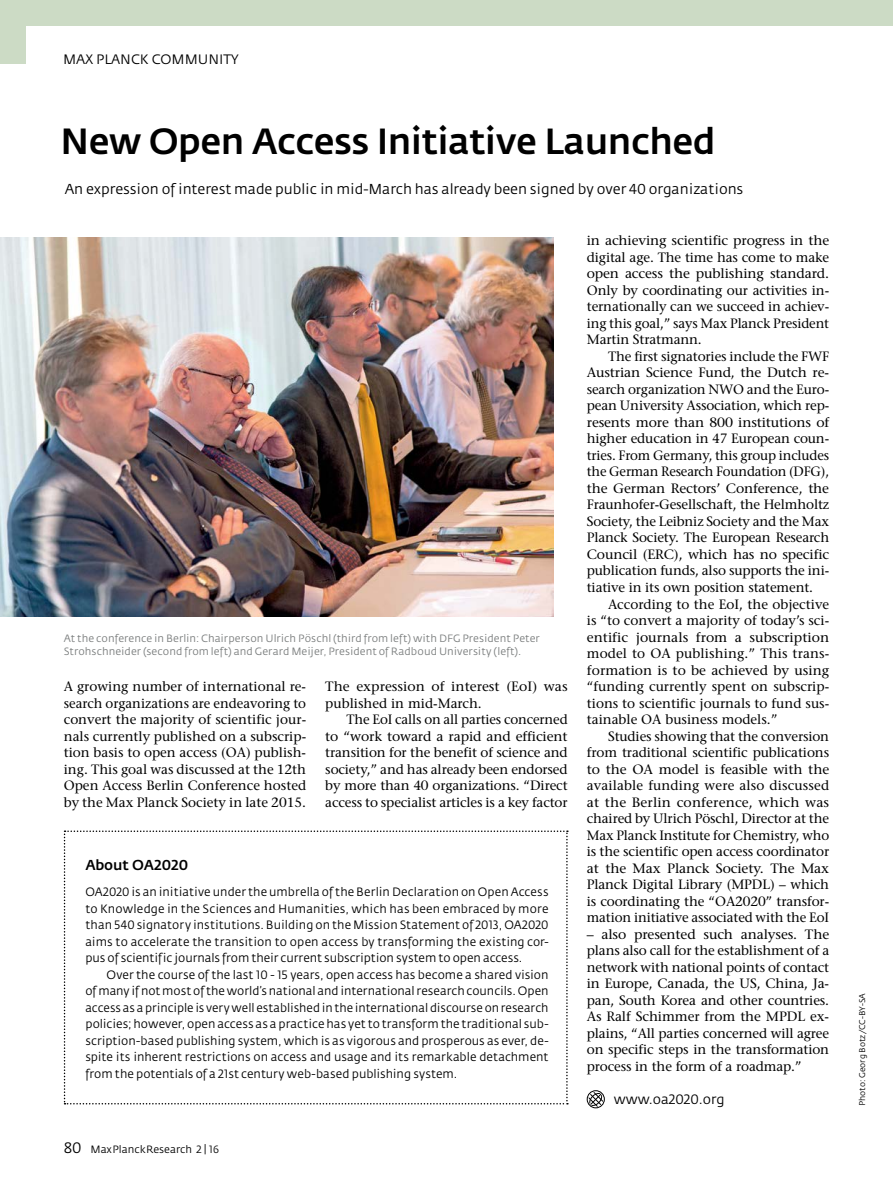
<style>
.page{position:relative;width:893px;height:1191px;background:#fff}
.page>*{position:absolute;margin:0;border:0;box-sizing:border-box;transform-origin:0 0}
.t1{font:500 36px "Fedra Sans";letter-spacing:-.015em;color:#000}
.t2{font:14.25px "Fedra Sans";letter-spacing:-.005em;color:#000}
.t3{font:500 14.25px "Fedra Sans";letter-spacing:-.005em;color:#000}
.t4{font:13.5px/16.5px "Stone Serif";letter-spacing:-.01em;color:#000;text-align:justify}
.t5{font:13.5px "Stone Serif";letter-spacing:.01em;color:#000}
.t6{font:13.5px "Fedra Sans";color:#000}
.t7{font:12px "Fedra Sans";color:#000}
.t8{font:12px "Fedra Sans";color:#000;scale:.96 1}
.t9{font:10.5px/13.5px "Fedra Sans";letter-spacing:.01em;color:#7a7d7d}
.t10{font:10.5px "Fedra Sans";color:#000}
.t11{font:8.25px "Fedra Sans";color:#000}
.s1{font-family:"Fedra Sans Book SC"}
.s2{font-family:"Fedra Sans Medium SC";font-weight:400}
.s3{font-family:"Fedra Sans Book SC";font-size:15px}
</style>
<div class="page">
<div style="left:0;top:0;width:26px;height:64px;background:#ccdbc5"></div>
<div style="left:0;top:0;width:893px;height:26px;background:#ccdbc5"></div>
<img style="left:0;top:237px;width:553px;height:380px">
<svg style="left:64px;top:830px;width:504px;height:274px"></svg>
<svg style="left:586px;top:1090px;width:19px;height:18px"></svg>
<div style="left:587px;top:1090px;width:18px;height:18px;border:1px solid #000;border-radius:50%"></div>
<p class="t6" style="left:63px;top:52px;width:177px">MAX PLANCK COMMUNITY</p>
<p class="t1" style="left:61px;top:121px;width:656px">New Open Access Initiative Launched</p>
<p class="t2" style="left:65px;top:181px;width:680px">An expression of interest made public in mid-March has already been signed by over <span class="s1">40</span> organizations</p>
<p class="t9" style="left:64px;top:631px;width:477px">At the conference in Berlin: Chairperson Ulrich Pöschl (third from left) with DFG President Peter<br>Strohschneider (second from left) and Gerard Meijer, President of Radboud University (left).</p>
<p class="t4" style="left:64px;top:678px;width:244px">A growing number of international re&shy;search organizations are endeavoring to convert the majority of scientific jour&shy;nals currently published on a subscrip&shy;tion basis to open access (OA) publish&shy;ing. This goal was discussed at the 12th Open Access Berlin Conference hosted by the Max Planck Society in late 2015.</p>
<p class="t4" style="left:325px;top:678px;width:244px">The expression of interest (EoI) was</p>
<p class="t4" style="left:325px;top:694px;width:158px">published in mid-March.</p>
<p class="t4" style="left:347px;top:711px;width:223px">The EoI calls on all parties concerned</p>
<p class="t4" style="left:325px;top:727px;width:244px">to “work toward a rapid and efficient</p>
<p class="t4" style="left:325px;top:744px;width:244px">transition for the benefit of science and</p>
<p class="t4" style="left:325px;top:760px;width:244px">society,” and has already been endorsed</p>
<p class="t4" style="left:325px;top:777px;width:244px">by more than 40 organizations. “Direct</p>
<p class="t4" style="left:325px;top:793px;width:244px">access to specialist articles is a key factor</p>
<p class="t3" style="left:85px;top:856px;width:104px">About OA<span class="s2">2020</span></p>
<p class="t7" style="left:85px;top:885px;width:465px">OA<span class="s1">2020</span> is an initiative under the umbrella of the Berlin Declaration on Open Access</p>
<p class="t7" style="left:85px;top:902px;width:465px">to Knowledge in the Sciences and Humanities, which has been embraced by more</p>
<p class="t7" style="left:85px;top:918px;width:465px">than <span class="s1">540</span> signatory institutions. Building on the Mission Statement of <span class="s1">2013</span>, OA<span class="s1">2020</span></p>
<p class="t7" style="left:85px;top:935px;width:465px">aims to accelerate the transition to open access by transforming the existing cor-</p>
<p class="t7" style="left:85px;top:951px;width:439px">pus of scientific journals from their current subscription system to open access.</p>
<p class="t7" style="left:107px;top:968px;width:443px">Over the course of the last <span class="s1">10 - 15</span> years, open access has become a shared vision</p>
<p class="t7" style="left:85px;top:984px;width:465px">of many if not most of the world’s national and international research councils. Open</p>
<p class="t8" style="left:85px;top:1001px;width:484px">access as a principle is very well established in the international discourse on research</p>
<p class="t7" style="left:85px;top:1017px;width:465px">policies; however, open access as a practice has yet to transform the traditional sub-</p>
<p class="t7" style="left:85px;top:1034px;width:465px">scription-based publishing system, which is as vigorous and prosperous as ever, de-</p>
<p class="t7" style="left:85px;top:1050px;width:465px">spite its inherent restrictions on access and usage and its remarkable detachment</p>
<p class="t7" style="left:85px;top:1067px;width:373px">from the potentials of a <span class="s1">21</span>st century web-based publishing system.</p>
<p class="t10" style="left:64px;top:1144px;width:157px"><span class="s3">80</span> MaxPlanckResearch <span class="s1">2 | 16</span></p>
<p class="t4" style="left:587px;top:232px;width:244px">in achieving scientific progress in the</p>
<p class="t4" style="left:587px;top:249px;width:244px">digital age. The time has come to make</p>
<p class="t4" style="left:587px;top:265px;width:244px">open access the publishing standard.</p>
<p class="t4" style="left:587px;top:282px;width:244px">Only by coordinating our activities in-</p>
<p class="t4" style="left:587px;top:298px;width:244px">ternationally can we succeed in achiev-</p>
<p class="t4" style="left:587px;top:315px;width:244px">ing this goal,” says Max Planck President</p>
<p class="t4" style="left:587px;top:331px;width:116px">Martin Stratmann.</p>
<p class="t4" style="left:608px;top:348px;width:223px">The first signatories include the FWF</p>
<p class="t4" style="left:587px;top:364px;width:244px">Austrian Science Fund, the Dutch re-</p>
<p class="t4" style="left:587px;top:381px;width:244px">search organization NWO and the Euro-</p>
<p class="t4" style="left:587px;top:397px;width:244px">pean University Association, which rep-</p>
<p class="t4" style="left:587px;top:414px;width:244px">resents more than 800 institutions of</p>
<p class="t4" style="left:587px;top:430px;width:244px">higher education in 47 European coun-</p>
<p class="t4" style="left:587px;top:447px;width:244px">tries. From Germany, this group includes</p>
<p class="t4" style="left:587px;top:463px;width:244px">the German Research Foundation (DFG),</p>
<p class="t4" style="left:587px;top:480px;width:244px">the German Rectors’ Conference, the</p>
<p class="t4" style="left:587px;top:496px;width:244px">Fraunhofer-Gesellschaft, the Helmholtz</p>
<p class="t4" style="left:587px;top:513px;width:244px">Society, the Leibniz Society and the Max</p>
<p class="t4" style="left:587px;top:529px;width:244px">Planck Society. The European Research</p>
<p class="t4" style="left:587px;top:546px;width:244px">Council (ERC), which has no specific</p>
<p class="t4" style="left:587px;top:562px;width:244px">publication funds, also supports the ini-</p>
<p class="t4" style="left:587px;top:579px;width:228px">tiative in its own position statement.</p>
<p class="t4" style="left:608px;top:595px;width:223px">According to the EoI, the objective</p>
<p class="t4" style="left:587px;top:612px;width:244px">is “to convert a majority of today’s sci-</p>
<p class="t4" style="left:587px;top:628px;width:244px">entific journals from a subscription</p>
<p class="t5" style="left:587px;top:645px;width:244px">model to OA publishing.” This trans-</p>
<p class="t4" style="left:587px;top:661px;width:244px">formation is to be achieved by using</p>
<p class="t4" style="left:587px;top:678px;width:244px">“funding currently spent on subscrip-</p>
<p class="t4" style="left:587px;top:694px;width:244px">tions to scientific journals to fund sus-</p>
<p class="t4" style="left:587px;top:711px;width:192px">tainable OA business models.”</p>
<p class="t4" style="left:608px;top:727px;width:223px">Studies showing that the conversion</p>
<p class="t4" style="left:587px;top:744px;width:244px">from traditional scientific publications</p>
<p class="t4" style="left:587px;top:760px;width:244px">to the OA model is feasible with the</p>
<p class="t5" style="left:587px;top:777px;width:244px">available funding were also discussed</p>
<p class="t5" style="left:587px;top:794px;width:244px">at the Berlin conference, which was</p>
<p class="t4" style="left:587px;top:810px;width:244px">chaired by Ulrich Pöschl, Director at the</p>
<p class="t4" style="left:587px;top:826px;width:244px">Max Planck Institute for Chemistry, who</p>
<p class="t4" style="left:587px;top:843px;width:244px">is the scientific open access coordinator</p>
<p class="t4" style="left:587px;top:859px;width:244px">at the Max Planck Society. The Max</p>
<p class="t4" style="left:587px;top:876px;width:244px">Planck Digital Library (MPDL) – which</p>
<p class="t4" style="left:587px;top:892px;width:244px">is coordinating the “OA2020” transfor-</p>
<p class="t4" style="left:587px;top:909px;width:244px">mation initiative associated with the EoI</p>
<p class="t4" style="left:587px;top:925px;width:244px">– also presented such analyses. The plans also call for the establishment of a network with national points of contact in Europe, Canada, the US, China, Ja&shy;pan, South Korea and other countries.<br>As Ralf Schimmer from the MPDL ex&shy;plains, “All parties concerned will agree on specific steps in the transformation process in the form of a roadmap.”</p>
<p class="t6" style="left:614px;top:1092px;width:112px">www.oa<span class="s1">2020</span>.org</p>
<p class="t11" style="left:858px;top:1106px;width:114px;rotate:-90deg">Photo: Georg Botz/CC-BY-SA</p>
</div>
